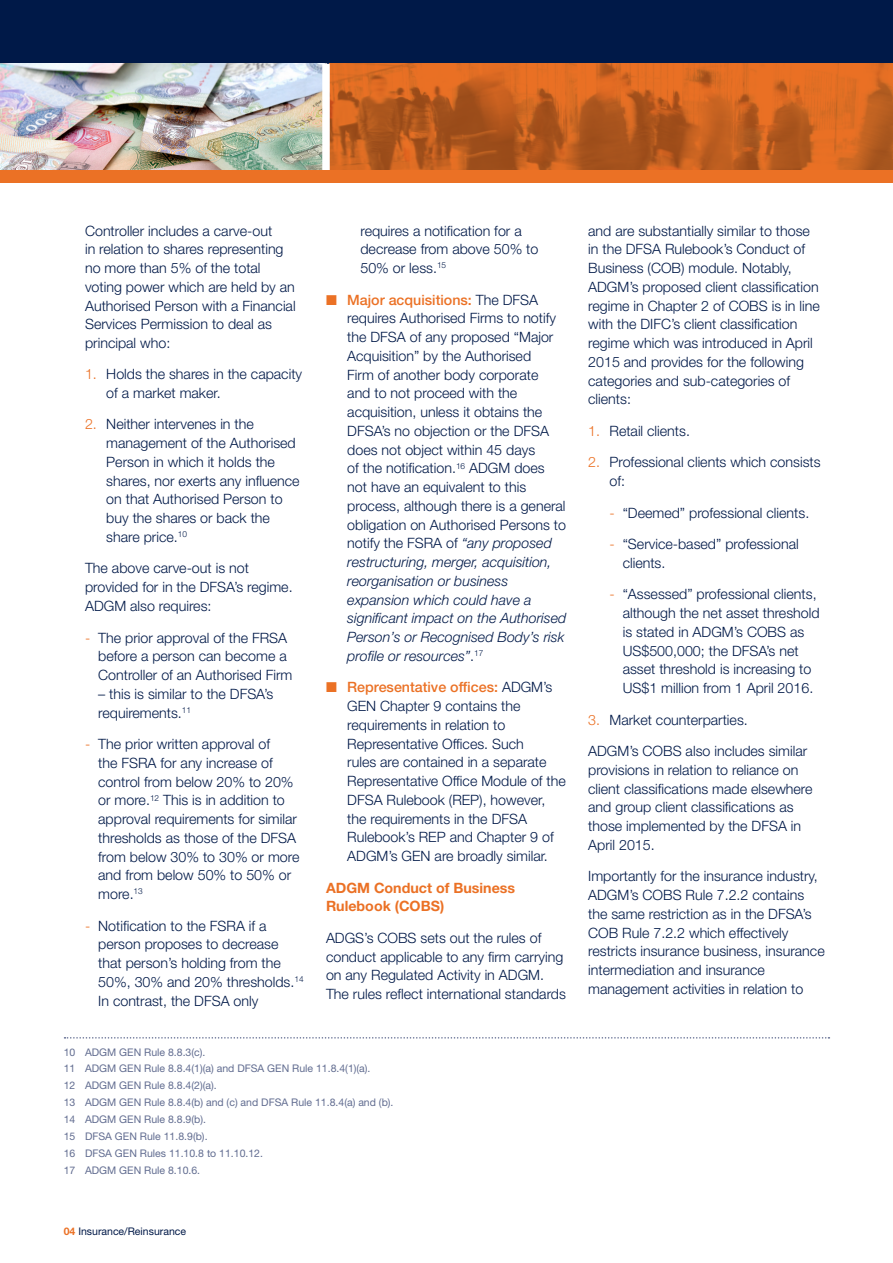
<style>
.page{position:relative;width:893px;height:1263px;background:#fff}
.page>*{position:absolute;margin:0;border:0;box-sizing:border-box;transform-origin:0 0}
.BRIEFING_-_Bodytext{font:300 14.25px/18.8px "Helvetica Neue LT Std";color:#001948}
.BRIEFING_-_Bodytext-2{font:700 14.25px/18.8px "Helvetica Neue LT Std";color:#eb7125}
.BULLETIN_-_Footnotes{font:10.5px "Helvetica Neue LT Std";color:#616c90}
.t1{font:10.5px "Helvetica Neue LT Std";color:#001948}
.BULLETIN_-_Footnote{font:10.5px "Helvetica Neue LT Std";color:#616c90}
.s1{color:#eb7125}
.s2{font-weight:500;color:#eb7125}
.s3{font-style:italic}
.s4{font-weight:700;color:#eb7125}
</style>
<div class="page">
<div style="left:0;top:0;width:893px;height:170px;background:#001948"></div>
<img style="left:0;top:64px;width:322px;height:106px">
<img style="left:330px;top:64px;width:563px;height:106px">
<div style="left:322px;top:64px;width:8px;height:106px;background:#fff"></div>
<div style="left:0;top:170px;width:893px;height:13px;background:#eb7125"></div>
<svg style="left:65px;top:1037px;width:764px;height:1px"></svg>
<p class="BRIEFING_-_Bodytext" style="left:85px;top:221px;width:212px">Controller includes a carve-out<br>in relation to shares representing no more than 5% of the total voting power which are held by an<br>Authorised Person with a Financial<br>Services Permission to deal as principal who:</p>
<p class="BRIEFING_-_Bodytext" style="left:106px;top:364px;width:197px;text-indent:-21px"><span class="s1">1.</span> Holds the shares in the capacity of a market maker.</p>
<p class="BRIEFING_-_Bodytext" style="left:106px;top:415px;width:195px;text-indent:-21px"><span class="s1">2.</span> Neither intervenes in the management of the Authorised<br>Person in which it holds the shares, nor exerts any influence on that Authorised Person to buy the shares or back the share price.<sup>10</sup></p>
<p class="BRIEFING_-_Bodytext" style="left:85px;top:559px;width:209px">The above carve-out is not provided for in the DFSA’s regime.<br>ADGM also requires:</p>
<p class="BRIEFING_-_Bodytext" style="left:98px;top:628px;width:196px;text-indent:-13px"><span class="s1">-</span> The prior approval of the FRSA before a person can become a<br>Controller of an Authorised Firm</p>
<p class="BRIEFING_-_Bodytext" style="left:98px;top:684px;width:177px">– this is similar to the DFSA’s requirements.<sup>11</sup></p>
<p class="BRIEFING_-_Bodytext" style="left:98px;top:734px;width:203px;text-indent:-13px"><span class="s1">-</span> The prior written approval of<br>the FSRA for any increase of control from below 20% to 20% or more.<sup>12</sup> This is in addition to approval requirements for similar thresholds as those of the DFSA from below 30% to 30% or more and from below 50% to 50% or more.<sup>13</sup></p>
<p class="BRIEFING_-_Bodytext" style="left:98px;top:916px;width:207px;text-indent:-13px"><span class="s1">-</span> Notification to the FSRA if a person proposes to decrease that person’s holding from the<br>50%, 30% and 20% thresholds.<sup>14<br></sup>In contrast, the DFSA only</p>
<p class="BRIEFING_-_Bodytext" style="left:360px;top:221px;width:179px">requires a notification for a decrease from above 50% to<br>50% or less.<sup>15</sup></p>
<p class="BRIEFING_-_Bodytext" style="left:347px;top:290px;width:221px;text-indent:-21px"><span class="s1">■</span> <span class="s2">Major acquisitions:</span> The DFSA requires Authorised Firms to notify the DFSA of any proposed “Major<br>Acquisition” by the Authorised<br>Firm of another body corporate<br>and to not proceed with the acquisition, unless it obtains the<br>DFSA’s no objection or the DFSA does not object within 45 days<br>of the notification.<sup>16</sup> ADGM does not have an equivalent to this process, although there is a general obligation on Authorised Persons to notify the FSRA of <span class="s3">“any proposed restructuring, merger, acquisition, reorganisation or business expansion which could have a significant impact on the Authorised<br>Person’s or Recognised Body’s risk profile or resources”</span>.<sup>17</sup></p>
<p class="BRIEFING_-_Bodytext" style="left:347px;top:678px;width:220px;text-indent:-21px"><span class="s1">■</span> <span class="s2">Representative offices:</span> ADGM’s<br>GEN Chapter 9 contains the requirements in relation to<br>Representative Offices. Such<br>rules are contained in a separate<br>Representative Office Module of the<br>DFSA Rulebook (REP), however, the requirements in the DFSA<br>Rulebook’s REP and Chapter 9 of<br>ADGM’s GEN are broadly similar.</p>
<p class="BRIEFING_-_Bodytext-2" style="left:326px;top:878px;width:191px">ADGM Conduct of Business<br>Rulebook (COBS)</p>
<p class="BRIEFING_-_Bodytext" style="left:326px;top:928px;width:241px">ADGS’s COBS sets out the rules of conduct applicable to any firm carrying on any Regulated Activity in ADGM.<br>The rules reflect international standards</p>
<p class="BULLETIN_-_Footnote" style="left:64px;top:1045px;width:143px">10 ADGM GEN Rule 8.8.3(c).</p>
<p class="BULLETIN_-_Footnotes" style="left:64px;top:1062px;width:308px">11 ADGM GEN Rule 8.8.4(1)(a) and DFSA GEN Rule 11.8.4(1)(a).</p>
<p class="BULLETIN_-_Footnotes" style="left:64px;top:1079px;width:154px">12 ADGM GEN Rule 8.8.4(2)(a).</p>
<p class="BULLETIN_-_Footnotes" style="left:64px;top:1096px;width:331px">13 ADGM GEN Rule 8.8.4(b) and (c) and DFSA Rule 11.8.4(a) and (b).</p>
<p class="BULLETIN_-_Footnotes" style="left:64px;top:1113px;width:144px">14 ADGM GEN Rule 8.8.9(b).</p>
<p class="BULLETIN_-_Footnotes" style="left:64px;top:1130px;width:145px">15 DFSA GEN Rule 11.8.9(b).</p>
<p class="BULLETIN_-_Footnotes" style="left:64px;top:1147px;width:201px">16 DFSA GEN Rules 11.10.8 to 11.10.12.</p>
<p class="BULLETIN_-_Footnotes" style="left:64px;top:1163px;width:138px">17 ADGM GEN Rule 8.10.6.</p>
<p class="t1" style="left:64px;top:1225px;width:124px"><span class="s4">04</span> Insurance/Reinsurance</p>
<p class="BRIEFING_-_Bodytext" style="left:588px;top:221px;width:233px">and are substantially similar to those in the DFSA Rulebook’s Conduct of Business (COB) module. Notably, ADGM’s proposed client classification regime in Chapter 2 of COBS is in line with the DIFC’s client classification regime which was introduced in April 2015 and provides for the following categories and sub-categories of clients:</p>
<p class="BRIEFING_-_Bodytext" style="left:588px;top:421px;width:103px"><span class="s1">1.</span> Retail clients.</p>
<p class="BRIEFING_-_Bodytext" style="left:609px;top:453px;width:213px;text-indent:-21px"><span class="s1">2.</span> Professional clients which consists of:</p>
<p class="BRIEFING_-_Bodytext" style="left:609px;top:503px;width:201px"><span class="s1">-</span> “Deemed” professional clients.</p>
<p class="BRIEFING_-_Bodytext" style="left:623px;top:534px;width:178px;text-indent:-13px"><span class="s1">-</span> “Service-based” professional clients.</p>
<p class="BRIEFING_-_Bodytext" style="left:623px;top:585px;width:198px;text-indent:-13px"><span class="s1">-</span> “Assessed” professional clients, although the net asset threshold is stated in ADGM’s COBS as<br>US$500,000; the DFSA’s net asset threshold is increasing to<br>US$1 million from 1 April 2016.</p>
<p class="BRIEFING_-_Bodytext" style="left:588px;top:710px;width:161px"><span class="s1">3.</span> Market counterparties.</p>
<p class="BRIEFING_-_Bodytext" style="left:588px;top:741px;width:226px">ADGM’s COBS also includes similar provisions in relation to reliance on client classifications made elsewhere and group client classifications as those implemented by the DFSA in<br>April 2015.</p>
<p class="BRIEFING_-_Bodytext" style="left:588px;top:867px;width:238px">Importantly for the insurance industry, ADGM’s COBS Rule 7.2.2 contains the same restriction as in the DFSA’s COB Rule 7.2.2 which effectively restricts insurance business, insurance intermediation and insurance management activities in relation to</p>
</div>
